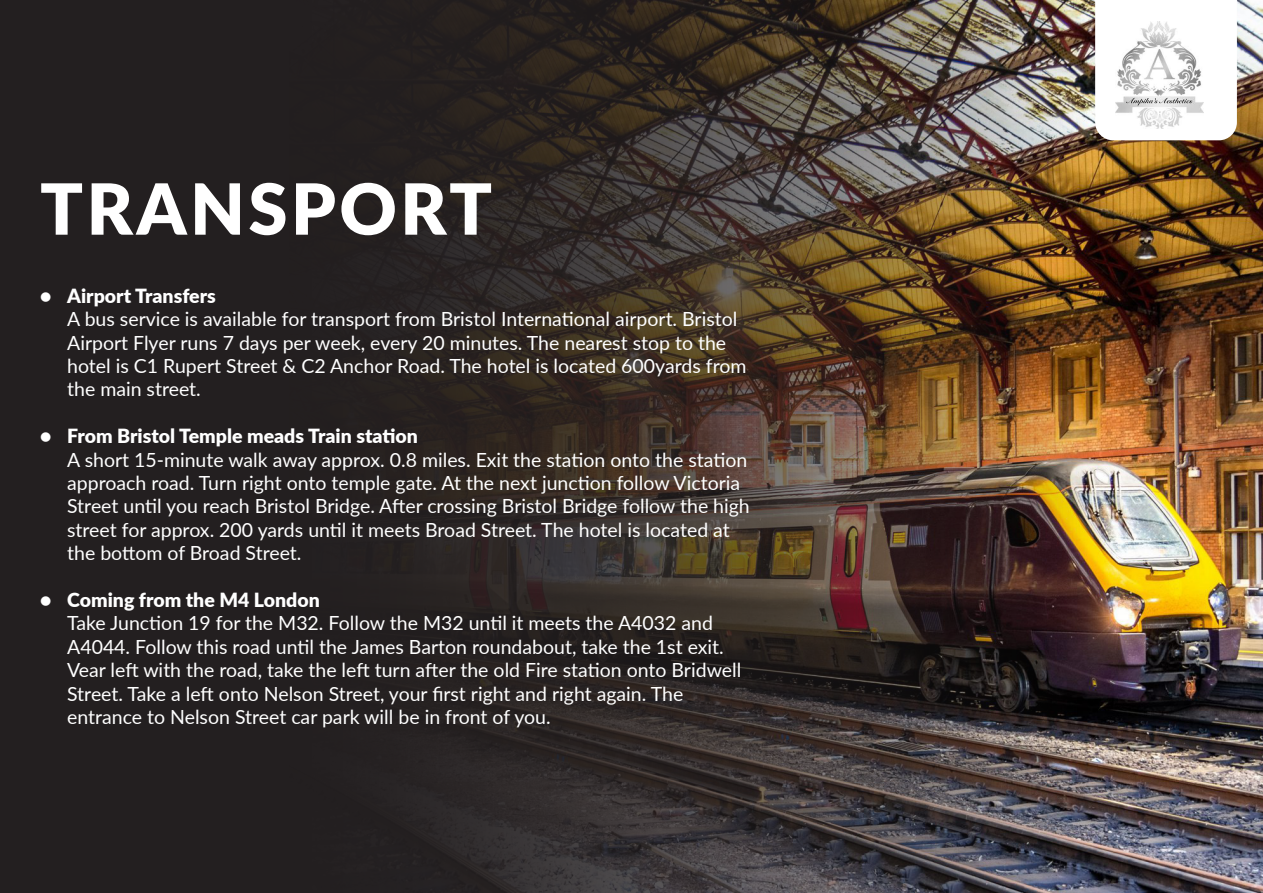
<style>
.page{position:relative;width:1263px;height:893px;background:#fff}
.page>*{position:absolute;margin:0;border:0;box-sizing:border-box;transform-origin:0 0}
.t1{font:900 70.5px "Lato";letter-spacing:.05em;color:#fff}
.t2{font:19.5px/23.4px "Lato";color:#fff}
.t3{font:900 19.5px "Lato";color:#fff}
</style>
<div class="page">
<div style="left:0;top:0;width:1180px;height:893px;background:#231f20"></div>
<img style="left:430px;top:0;width:833px;height:893px">
<svg style="left:1095px;top:0;width:142px;height:140px"></svg>
<img style="left:1116px;top:22px;width:88px;height:106px">
<h1 class="t1" style="left:40px;top:156px;width:453px">TRANSPORT</h1>
<p class="t3" style="left:40px;top:281px;width:177px">• Airport Transfers</p>
<p class="t2" style="left:67px;top:307px;width:681px">A bus service is available for transport from Bristol International airport. Bristol Airport Flyer runs 7 days per week, every 20 minutes. The nearest stop to the hotel is C1 Rupert Street &amp; C2 Anchor Road. The hotel is located 600yards from the main street.</p>
<p class="t3" style="left:40px;top:421px;width:379px">• From Bristol Temple meads Train station</p>
<p class="t2" style="left:67px;top:447px;width:684px">A short 15-minute walk away approx. 0.8 miles. Exit the station onto the station approach road. Turn right onto temple gate. At the next junction follow Victoria Street until you reach Bristol Bridge. After crossing Bristol Bridge follow the high street for approx. 200 yards until it meets Broad Street. The hotel is located at the bottom of Broad Street.</p>
<p class="t3" style="left:40px;top:585px;width:281px">• Coming from the M4 London</p>
<p class="t2" style="left:67px;top:611px;width:676px">Take Junction 19 for the M32. Follow the M32 until it meets the A4032 and A4044. Follow this road until the James Barton roundabout, take the 1st exit.<br>Vear left with the road, take the left turn after the old Fire station onto Bridwell Street. Take a left onto Nelson Street, your first right and right again. The entrance to Nelson Street car park will be in front of you.</p>
</div>
